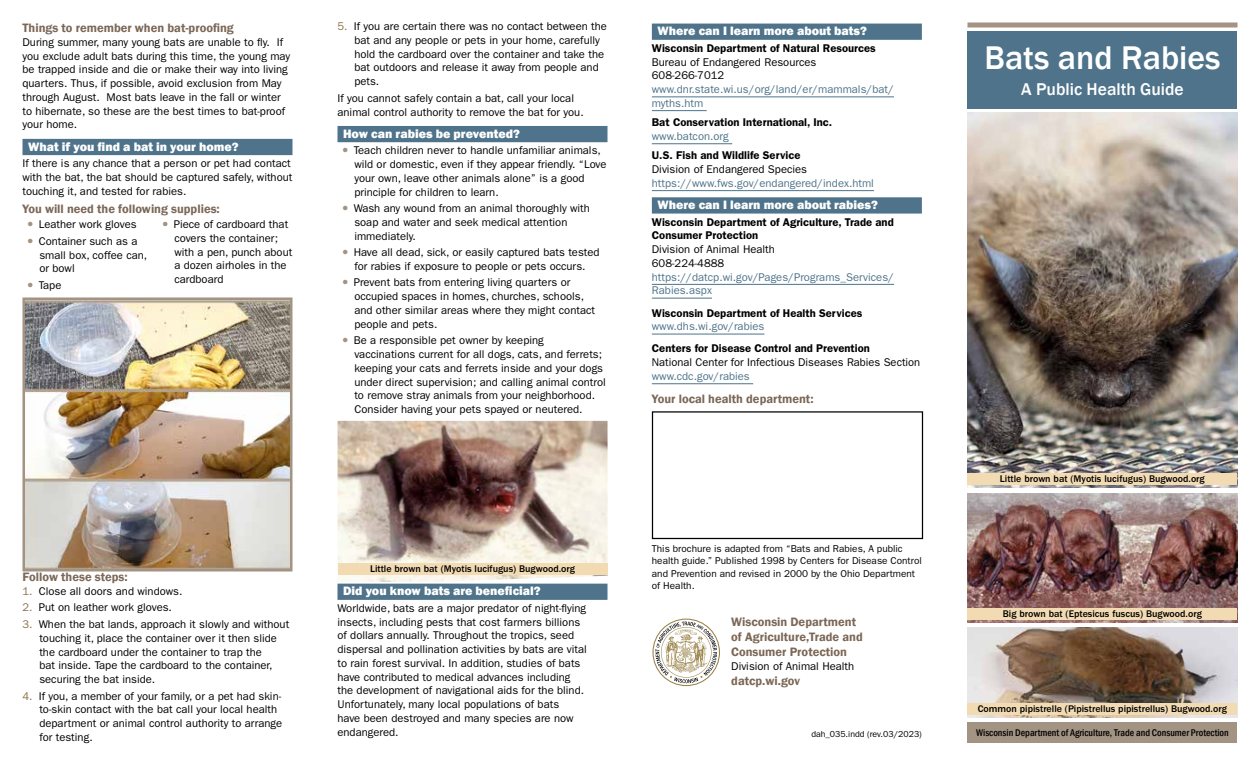
<style>
.page{position:relative;width:1260px;height:765px;background:#fff}
.page>*{position:absolute;margin:0;border:0;box-sizing:border-box;transform-origin:0 0}
.Cover_Subhead_White{font:500 33.75px "Franklin Gothic";color:#fff}
.Cover_Subhead_White-2{font:500 17.5px "Franklin Gothic";color:#fff}
.Subhead{font:600 12.5px/15px "Franklin Gothic";color:#7b6756}
.Paragraph_header_sol{font:800 12.5px "Franklin Gothic";color:#fff}
.Body{font:11.25px/13.8px "ITC Franklin Gothic Std";color:#000}
.Body-2{font:600 11.25px/13.8px "ITC Franklin Gothic Std";color:#000}
.Body-3{font:11.25px/13.8px "ITC Franklin Gothic Std";color:#4e738a}
.Photo_credits{font:500 10px "ITC Franklin Gothic Std";color:#000}
.Credits{font:10px/12.5px "ITC Franklin Gothic Std";color:#000}
.Body-4{font:500 condensed 10px "Franklin Gothic";color:#000}
.Credits-2{font:8.75px "ITC Franklin Gothic Std";color:#000}
.s1{font-size:26.25px;color:#a39383}
.s2{color:#8a724b}
.s3{font-weight:600;color:#000}
.s4{color:#000}
.s5{font-weight:400;color:#4e738a}
.s6{font-weight:400}
.s7{font-weight:600}
.s8{color:#4e738a}
</style>
<div class="page">
<div style="left:968px;top:722px;width:270px;height:20px;background:#a39383"></div>
<div style="left:968px;top:22px;width:270px;height:6px;background:#a39383"></div>
<div style="left:968px;top:32px;width:270px;height:77px;background:#4e738a"></div>
<div style="left:652px;top:24px;width:270px;height:16px;background:#4e738a"></div>
<hr style="left:652px;top:96px;width:242px;height:1px;background:#4e738a">
<hr style="left:652px;top:110px;width:55px;height:1px;background:#4e738a">
<hr style="left:652px;top:143px;width:80px;height:1px;background:#4e738a">
<hr style="left:652px;top:190px;width:222px;height:1px;background:#4e738a">
<div style="left:652px;top:197px;width:270px;height:17px;background:#4e738a"></div>
<hr style="left:652px;top:284px;width:242px;height:1px;background:#4e738a">
<hr style="left:652px;top:298px;width:60px;height:1px;background:#4e738a">
<hr style="left:652px;top:334px;width:112px;height:1px;background:#4e738a">
<hr style="left:652px;top:383px;width:101px;height:1px;background:#4e738a">
<div style="left:652px;top:411px;width:271px;height:128px;border:1px solid #000"></div>
<div style="left:338px;top:126px;width:270px;height:16px;background:#4e738a"></div>
<div style="left:338px;top:584px;width:270px;height:16px;background:#4e738a"></div>
<div style="left:22px;top:139px;width:270px;height:16px;background:#4e738a"></div>
<img style="left:25px;top:301px;width:264px;height:267px">
<div style="left:22px;top:298px;width:270px;height:273px;border:2px solid #a39383"></div>
<img style="left:968px;top:493px;width:270px;height:130px">
<div style="left:967px;top:608px;width:270px;height:11px;background:#f2dab2"></div>
<img style="left:968px;top:628px;width:270px;height:90px">
<div style="left:967px;top:703px;width:270px;height:11px;background:#f2dab2"></div>
<img style="left:968px;top:112px;width:270px;height:376px">
<div style="left:967px;top:473px;width:270px;height:11px;background:#f2dab2"></div>
<svg style="left:652px;top:619px;width:68px;height:67px"></svg>
<img style="left:338px;top:421px;width:270px;height:161px">
<div style="left:338px;top:563px;width:270px;height:11px;background:#f2dab2"></div>
<p class="Subhead" style="left:22px;top:21px;width:213px">Things to remember when bat-proofing</p>
<p class="Body" style="left:22px;top:35px;width:269px">During summer, many young bats are unable to fly. If you exclude adult bats during this time, the young may be trapped inside and die or make their way into living quarters. Thus, if possible, avoid exclusion from May through August. Most bats leave in the fall or winter to hibernate, so these are the best times to bat-proof your home.</p>
<p class="Paragraph_header_sol" style="left:28px;top:138px;width:212px">What if you find a bat in your home?</p>
<p class="Body" style="left:22px;top:157px;width:271px">If there is any chance that a person or pet had contact with the bat, the bat should be captured safely, without touching it, and tested for rabies.</p>
<p class="Subhead" style="left:22px;top:201px;width:199px">You will need the following supplies:</p>
<p class="Body" style="left:22px;top:218px;width:116px"><span class="s1">•</span>Leather work gloves</p>
<p class="Body" style="left:39px;top:234px;width:109px;text-indent:-17px"><span class="s1">•</span>Container such as a small box, coffee can, or bowl</p>
<p class="Body" style="left:22px;top:278px;width:40px"><span class="s1">•</span>Tape</p>
<p class="Body" style="left:174px;top:218px;width:120px;text-indent:-17px"><span class="s1">•</span>Piece of cardboard that covers the container; with a pen, punch about a dozen airholes in the cardboard</p>
<p class="Body" style="left:354px;top:20px;width:254px;text-indent:-17px"><span class="s2">5.</span> If you are certain there was no contact between the bat and any people or pets in your home, carefully hold the cardboard over the container and take the bat outdoors and release it away from people and pets.</p>
<p class="Body" style="left:338px;top:91px;width:248px">If you cannot safely contain a bat, call your local animal control authority to remove the bat for you.</p>
<p class="Paragraph_header_sol" style="left:343px;top:125px;width:178px">How can rabies be prevented?</p>
<p class="Body" style="left:354px;top:144px;width:254px;text-indent:-17px"><span class="s1">•</span>Teach children never to handle unfamiliar animals, wild or domestic, even if they appear friendly. “Love your own, leave other animals alone” is a good principle for children to learn.</p>
<p class="Body" style="left:354px;top:201px;width:237px;text-indent:-17px"><span class="s1">•</span>Wash any wound from an animal thoroughly with soap and water and seek medical attention immediately.</p>
<p class="Body" style="left:338px;top:246px;width:264px;text-align:center"><span class="s1">•</span>Have all dead, sick, or easily captured bats tested for rabies if exposure to people or pets occurs.</p>
<p class="Body" style="left:354px;top:276px;width:242px;text-indent:-17px"><span class="s1">•</span>Prevent bats from entering living quarters or occupied spaces in homes, churches, schools, and other similar areas where they might contact people and pets.</p>
<p class="Body" style="left:354px;top:334px;width:253px;text-indent:-17px"><span class="s1">•</span>Be a responsible pet owner by keeping vaccinations current for all dogs, cats, and ferrets; keeping your cats and ferrets inside and your dogs under direct supervision; and calling animal control to remove stray animals from your neighborhood.<br>Consider having your pets spayed or neutered.</p>
<p class="Paragraph_header_sol" style="left:658px;top:23px;width:211px">Where can I learn more about bats?</p>
<p class="Body-3" style="left:652px;top:41px;width:244px"><span class="s3">Wisconsin Department of Natural Resources<br></span><span class="s4">Bureau of Endangered Resources<br>608-266-7012 </span>www.dnr.state.wi.us/org/land/er/mammals/bat/ myths.htm</p>
<p class="Body-2" style="left:652px;top:116px;width:182px">Bat Conservation International, Inc. <span class="s5">www.batcon.org</span></p>
<p class="Body-3" style="left:652px;top:149px;width:224px"><span class="s3">U.S. Fish and Wildlife Service<br></span><span class="s4">Division of Endangered Species </span>https://www.fws.gov/endangered/index.html</p>
<p class="Paragraph_header_sol" style="left:658px;top:197px;width:222px">Where can I learn more about rabies?</p>
<p class="Body-2" style="left:652px;top:215px;width:244px">Wisconsin Department of Agriculture, Trade and<br>Consumer Protection<br><span class="s6">Division of Animal Health<br>608-224-4888 </span><span class="s5">https://datcp.wi.gov/Pages/Programs_Services/<br>Rabies.aspx</span></p>
<p class="Body-2" style="left:652px;top:306px;width:212px">Wisconsin Department of Health Services <span class="s5">www.dhs.wi.gov/rabies</span></p>
<p class="Body" style="left:652px;top:342px;width:270px"><span class="s7">Centers for Disease Control and Prevention<br></span>National Center for Infectious Diseases Rabies Section <span class="s8">www.cdc.gov/rabies</span></p>
<p class="Subhead" style="left:652px;top:392px;width:163px">Your local health department:</p>
<p class="Subhead" style="left:22px;top:570px;width:107px">Follow these steps:</p>
<p class="Body" style="left:22px;top:584px;width:161px"><span class="s2">1.</span> Close all doors and windows.</p>
<p class="Body" style="left:22px;top:601px;width:151px"><span class="s2">2.</span> Put on leather work gloves.</p>
<p class="Body" style="left:39px;top:617px;width:251px;text-indent:-17px"><span class="s2">3.</span> When the bat lands, approach it slowly and without touching it, place the container over it then slide the cardboard under the container to trap the<br>bat inside. Tape the cardboard to the container, securing the bat inside.</p>
<p class="Body" style="left:39px;top:689px;width:244px;text-indent:-17px"><span class="s2">4.</span> If you, a member of your family, or a pet had skin&shy;to-skin contact with the bat call your local health department or animal control authority to arrange for testing.</p>
<p class="Photo_credits" style="left:370px;top:563px;width:206px">Little brown bat (Myotis lucifugus) Bugwood.org</p>
<p class="Paragraph_header_sol" style="left:343px;top:583px;width:199px">Did you know bats are beneficial?</p>
<p class="Body" style="left:338px;top:601px;width:251px">Worldwide, bats are a major predator of night-flying insects, including pests that cost farmers billions of dollars annually. Throughout the tropics, seed dispersal and pollination activities by bats are vital to rain forest survival. In addition, studies of bats have contributed to medical advances including the development of navigational aids for the blind.<br>Unfortunately, many local populations of bats<br>have been destroyed and many species are now endangered.</p>
<p class="Credits" style="left:652px;top:542px;width:271px">This brochure is adapted from “Bats and Rabies, A public health guide.” Published 1998 by Centers for Disease Control and Prevention and revised in 2000 by the Ohio Department of Health.</p>
<p class="Subhead" style="left:731px;top:615px;width:133px">Wisconsin Department of Agriculture,Trade and<br>Consumer Protection</p>
<p class="Body" style="left:731px;top:659px;width:125px">Division of Animal Health</p>
<p class="Subhead" style="left:731px;top:674px;width:70px">datcp.wi.gov</p>
<p class="Credits-2" style="left:811px;top:729px;width:112px">dah_035.indd (rev.03/2023)</p>
<p class="Cover_Subhead_White" style="left:985px;top:37px;width:237px">Bats and Rabies</p>
<p class="Cover_Subhead_White-2" style="left:1021px;top:78px;width:164px">A Public Health Guide</p>
<p class="Photo_credits" style="left:1000px;top:473px;width:206px">Little brown bat (Myotis lucifugus) Bugwood.org</p>
<p class="Photo_credits" style="left:1003px;top:608px;width:200px">Big brown bat (Eptesicus fuscus) Bugwood.org</p>
<p class="Photo_credits" style="left:978px;top:703px;width:251px">Common pipistrelle (Pipistrellus pipistrellus) Bugwood.org</p>
<p class="Body-4" style="left:976px;top:726px;width:254px">Wisconsin Department of Agriculture, Trade and Consumer Protection</p>
</div>
